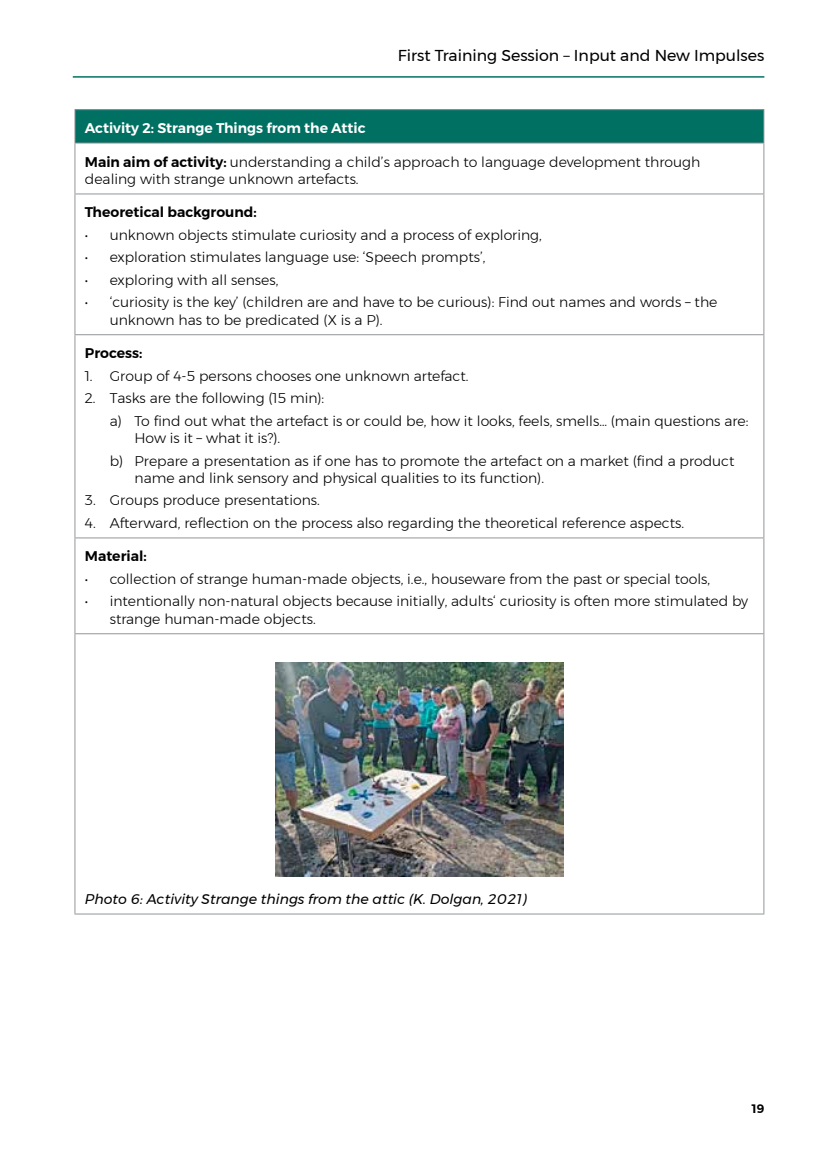
<style>
.page{position:relative;width:819px;height:1166px;background:#fff}
.page>*{position:absolute;margin:0;border:0;box-sizing:border-box;transform-origin:0 0}
.t1{font:15.75px "Montserrat";color:#000}
.t2{font:300 14px/17.5px "Montserrat";color:#000}
.t3{font:italic 14px "Montserrat";color:#000}
.t4{font:600 14px "Montserrat";color:#000}
.t5{font:600 14px "Montserrat";color:#fff}
.t6{font:600 12.25px "Montserrat";color:#000}
.s1{font-weight:600}
</style>
<div class="page">
<hr style="left:73px;top:76px;width:691px;height:2px;background:#007063">
<div style="left:75px;top:110px;width:688px;height:33px;background:#007063"></div>
<hr style="left:74px;top:109px;width:690px;height:1px;background:#939598">
<hr style="left:74px;top:110px;width:1px;height:33px;background:#939598">
<hr style="left:763px;top:110px;width:1px;height:33px;background:#939598">
<hr style="left:74px;top:143px;width:690px;height:1px;background:#939598">
<hr style="left:74px;top:144px;width:1px;height:49px;background:#939598">
<hr style="left:763px;top:144px;width:1px;height:49px;background:#939598">
<hr style="left:74px;top:193px;width:690px;height:1px;background:#939598">
<hr style="left:74px;top:194px;width:1px;height:140px;background:#939598">
<hr style="left:763px;top:194px;width:1px;height:140px;background:#939598">
<hr style="left:74px;top:334px;width:690px;height:1px;background:#939598">
<hr style="left:74px;top:335px;width:1px;height:202px;background:#939598">
<hr style="left:763px;top:335px;width:1px;height:202px;background:#939598">
<hr style="left:74px;top:537px;width:690px;height:1px;background:#939598">
<hr style="left:74px;top:538px;width:1px;height:95px;background:#939598">
<hr style="left:763px;top:538px;width:1px;height:95px;background:#939598">
<hr style="left:74px;top:633px;width:690px;height:1px;background:#939598">
<hr style="left:74px;top:634px;width:1px;height:279px;background:#939598">
<hr style="left:763px;top:634px;width:1px;height:279px;background:#939598">
<hr style="left:74px;top:913px;width:690px;height:1px;background:#939598">
<img style="left:275px;top:663px;width:289px;height:213px">
<p class="t1" style="left:398px;top:43px;width:368px">First Training Session – Input and New Impulses</p>
<p class="t5" style="left:85px;top:117px;width:282px">Activity 2: Strange Things from the Attic</p>
<p class="t2" style="left:85px;top:153px;width:617px"><span class="s1">Main aim of activity:</span> understanding a child’s approach to language development through dealing with strange unknown artefacts.</p>
<p class="t4" style="left:85px;top:201px;width:173px">Theoretical background:</p>
<p class="t2" style="left:85px;top:226px;width:458px">• unknown objects stimulate curiosity and a process of exploring,</p>
<p class="t2" style="left:85px;top:248px;width:402px">• exploration stimulates language use: ‘Speech prompts’,</p>
<p class="t2" style="left:85px;top:271px;width:195px">• exploring with all senses,</p>
<p class="t2" style="left:110px;top:293px;width:609px;text-indent:-25px">• ‘curiosity is the key’ (children are and have to be curious): Find out names and words – the unknown has to be predicated (X is a P).</p>
<p class="t4" style="left:85px;top:342px;width:59px">Process:</p>
<p class="t2" style="left:85px;top:367px;width:385px">1. Group of 4-5 persons chooses one unknown artefact.</p>
<p class="t2" style="left:110px;top:387px;width:640px;line-height:22.4px;text-indent:-25px">2. Tasks are the following (15 min):<br>a) To find out what the artefact is or could be, how it looks, feels, smells… (main questions are:</p>
<p class="t2" style="left:110px;top:427px;width:626px;line-height:22.4px;text-indent:25px">How is it – what it is?).<br>b) Prepare a presentation as if one has to promote the artefact on a market (find a product</p>
<p class="t2" style="left:134px;top:469px;width:411px">name and link sensory and physical qualities to its function).</p>
<p class="t2" style="left:85px;top:491px;width:236px">3. Groups produce presentations.</p>
<p class="t2" style="left:85px;top:514px;width:600px">4. Afterward, reflection on the process also regarding the theoretical reference aspects.</p>
<p class="t4" style="left:85px;top:545px;width:63px">Material:</p>
<p class="t2" style="left:85px;top:570px;width:626px">• collection of strange human-made objects, i.e., houseware from the past or special tools,</p>
<p class="t2" style="left:110px;top:592px;width:640px;text-indent:-25px">• intentionally non-natural objects because initially, adults‘ curiosity is often more stimulated by strange human-made objects.</p>
<p class="t3" style="left:85px;top:888px;width:443px">Photo 6: Activity Strange things from the attic (K. Dolgan, 2021)</p>
<p class="t6" style="left:751px;top:1099px;width:14px">19</p>
</div>
